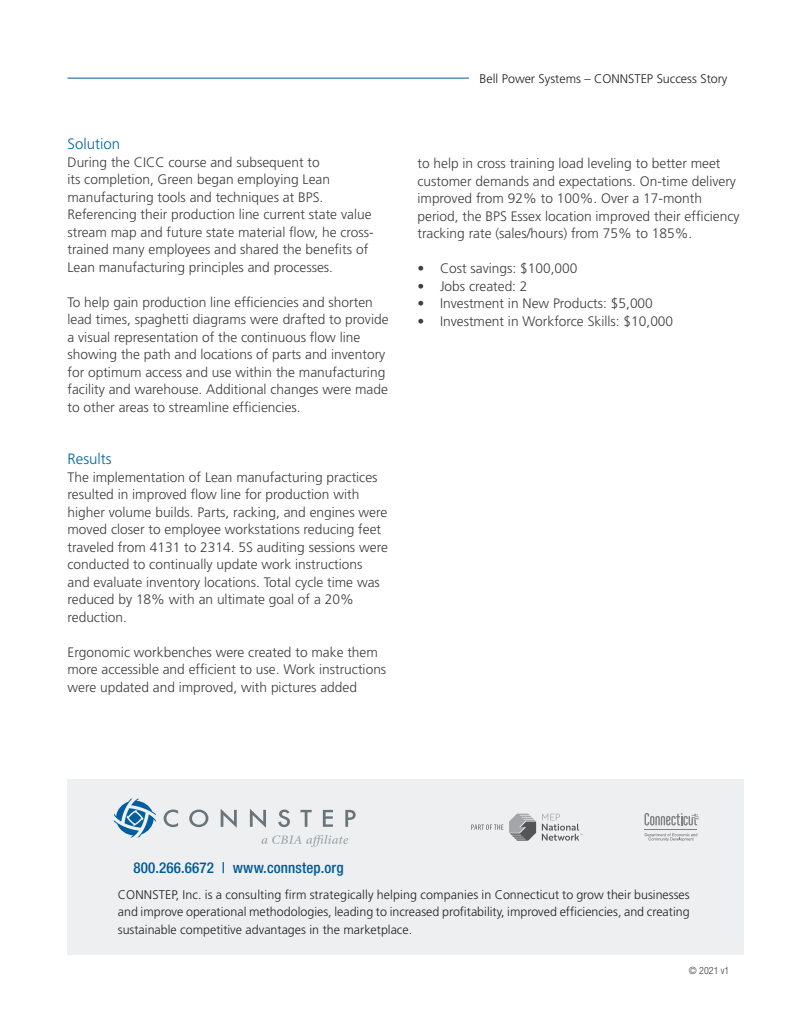
<style>
.page{position:relative;width:810px;height:1035px;background:#fff}
.page>*{position:absolute;margin:0;border:0;box-sizing:border-box;transform-origin:0 0}
.t1{font:500 condensed 15px "Helvetica Neue";letter-spacing:.01em;color:#005a97}
.t2{font:300 15px "Frutiger";color:#02639f}
.t3{font:300 13.75px/17.5px "Frutiger";color:#3e3e3f}
.t4{font:300 12.5px/17.5px "Frutiger";color:#231f20;text-align:justify}
.t5{font:300 condensed 10px "Helvetica Neue";color:#3e3e3f}
</style>
<div class="page">
<div style="left:68px;top:779px;width:676px;height:176px;background:#edeff1"></div>
<svg style="left:114px;top:799px;width:42px;height:39px"></svg>
<svg style="left:164px;top:810px;width:14px;height:17px"></svg>
<svg style="left:189px;top:810px;width:19px;height:17px"></svg>
<svg style="left:221px;top:809px;width:16px;height:19px"></svg>
<svg style="left:250px;top:809px;width:16px;height:19px"></svg>
<svg style="left:278px;top:810px;width:12px;height:17px"></svg>
<svg style="left:300px;top:810px;width:12px;height:17px"></svg>
<svg style="left:323px;top:810px;width:10px;height:17px"></svg>
<svg style="left:345px;top:810px;width:11px;height:17px"></svg>
<svg style="left:261px;top:835px;width:87px;height:12px"></svg>
<hr style="left:645px;top:830px;width:52px;height:1px;background:#818184">
<svg style="left:645px;top:833px;width:52px;height:8px"></svg>
<svg style="left:645px;top:813px;width:54px;height:13px"></svg>
<svg style="left:471px;top:824px;width:32px;height:6px"></svg>
<svg style="left:509px;top:814px;width:27px;height:27px"></svg>
<svg style="left:542px;top:814px;width:41px;height:27px"></svg>
<hr style="left:68px;top:78px;width:401px;height:1px;background:#005a97">
<p class="t2" style="left:68px;top:136px;width:54px">Solution</p>
<p class="t3" style="left:68px;top:153px;width:308px">During the CICC course and subsequent to<br>its completion, Green began employing Lean manufacturing tools and techniques at BPS.<br>Referencing their production line current state value stream map and future state material flow, he cross&shy;trained many employees and shared the benefits of Lean manufacturing principles and processes.</p>
<p class="t3" style="left:68px;top:293px;width:323px">To help gain production line efficiencies and shorten lead times, spaghetti diagrams were drafted to provide a visual representation of the continuous flow line showing the path and locations of parts and inventory for optimum access and use within the manufacturing facility and warehouse. Additional changes were made to other areas to streamline efficiencies.</p>
<p class="t2" style="left:68px;top:451px;width:46px">Results</p>
<p class="t3" style="left:68px;top:468px;width:322px">The implementation of Lean manufacturing practices resulted in improved flow line for production with higher volume builds. Parts, racking, and engines were moved closer to employee workstations reducing feet traveled from 4131 to 2314. 5S auditing sessions were conducted to continually update work instructions and evaluate inventory locations. Total cycle time was reduced by 18% with an ultimate goal of a 20% reduction.</p>
<p class="t3" style="left:68px;top:643px;width:320px">Ergonomic workbenches were created to make them more accessible and efficient to use. Work instructions were updated and improved, with pictures added</p>
<p class="t4" style="left:480px;top:70px;width:249px">Bell Power Systems – CONNSTEP Success Story</p>
<p class="t3" style="left:418px;top:155px;width:324px">to help in cross training load leveling to better meet customer demands and expectations. On-time delivery improved from 92% to 100%. Over a 17-month period, the BPS Essex location improved their efficiency tracking rate (sales/hours) from 75% to 185%.</p>
<p class="t3" style="left:418px;top:260px;width:162px">• Cost savings: $100,000</p>
<p class="t3" style="left:418px;top:277px;width:112px">• Jobs created: 2</p>
<p class="t3" style="left:418px;top:295px;width:237px">• Investment in New Products: $5,000</p>
<p class="t3" style="left:418px;top:312px;width:257px">• Investment in Workforce Skills: $10,000</p>
<p class="t1" style="left:133px;top:859px;width:212px">800.266.6672 | www.connstep.org</p>
<p class="t4" style="left:118px;top:886px;width:573px">CONNSTEP, Inc. is a consulting firm strategically helping companies in Connecticut to grow their businesses and improve operational methodologies, leading to increased profitability, improved efficiencies, and creating sustainable competitive advantages in the marketplace.</p>
<p class="t5" style="left:689px;top:965px;width:42px">© 2021 v1</p>
</div>
